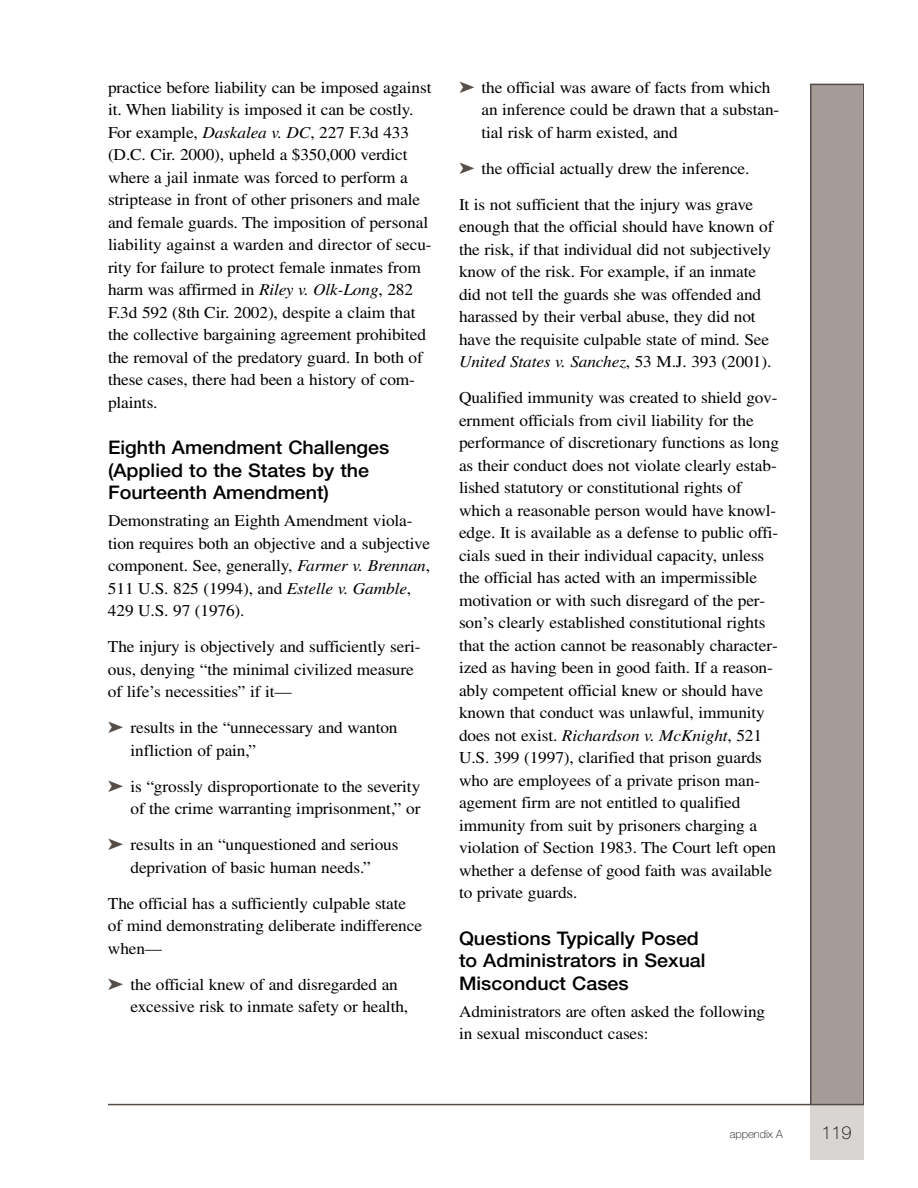
<style>
.page{position:relative;width:918px;height:1188px;background:#fff}
.page>*{position:absolute;margin:0;border:0;box-sizing:border-box;transform-origin:0 0}
.t1{font:500 18.75px/22.5px "Helvetica Neue";color:#000;scale:1.05 1}
.t2{font:100 18px "Helvetica Neue";color:#000}
.t3{font:16.5px/22.5px "Times";letter-spacing:-.01em;color:#000;scale:1.05 1}
.t4{font:100 11.25px "Helvetica Neue";color:#000}
.s1{font-style:italic}
.s2{color:#574d47}
</style>
<div class="page">
<div style="left:812px;top:85px;width:50px;height:1021px;background:#a59c98"></div>
<div style="left:810px;top:84px;width:54px;height:1024px;border:2px solid #574d47"></div>
<div style="left:810px;top:1105px;width:54px;height:55px;background:#d9d5d3"></div>
<hr style="left:108px;top:1104px;width:756px;height:1px;background:#574d47">
<p class="t3" style="left:108px;top:77px;width:310px">practice before liability can be imposed against it. When liability is imposed it can be costly.<br>For example, <span class="s1">Daskalea v. DC</span>, 227 F.3d 433 (D.C. Cir. 2000), upheld a $350,000 verdict where a jail inmate was forced to perform a striptease in front of other prisoners and male and female guards. The imposition of personal liability against a warden and director of secu&shy;rity for failure to protect female inmates from harm was affirmed in <span class="s1">Riley v. Olk-Long</span>, 282<br>F.3d 592 (8th Cir. 2002), despite a claim that the collective bargaining agreement prohibited the removal of the predatory guard. In both of these cases, there had been a history of com&shy;plaints.</p>
<p class="t1" style="left:108px;top:438px;width:270px">Eighth Amendment Challenges (Applied to the States by the<br>Fourteenth Amendment)</p>
<p class="t3" style="left:108px;top:511px;width:308px">Demonstrating an Eighth Amendment viola&shy;tion requires both an objective and a subjective component. See, generally, <span class="s1">Farmer v. Brennan</span>, 511 U.S. 825 (1994), and <span class="s1">Estelle v. Gamble</span>, 429 U.S. 97 (1976).</p>
<p class="t3" style="left:108px;top:637px;width:299px">The injury is objectively and sufficiently seri&shy;ous, denying “the minimal civilized measure of life’s necessities” if it—</p>
<p class="t3" style="left:130px;top:718px;width:256px;text-indent:-22px"><span class="s2">➤</span> results in the “unnecessary and wanton infliction of pain,”</p>
<p class="t3" style="left:108px;top:776px;width:299px;text-align:right"><span class="s2">➤</span> is “grossly disproportionate to the severity of the crime warranting imprisonment,” or</p>
<p class="t3" style="left:108px;top:835px;width:278px;text-align:center"><span class="s2">➤</span> results in an “unquestioned and serious deprivation of basic human needs.”</p>
<p class="t3" style="left:108px;top:893px;width:301px">The official has a sufficiently culpable state of mind demonstrating deliberate indifference when—</p>
<p class="t3" style="left:130px;top:974px;width:266px;text-indent:-22px"><span class="s2">➤</span> the official knew of and disregarded an excessive risk to inmate safety or health,</p>
<p class="t3" style="left:482px;top:77px;width:285px;text-indent:-22px"><span class="s2">➤</span> the official was aware of facts from which an inference could be drawn that a substan&shy;tial risk of harm existed, and</p>
<p class="t3" style="left:459px;top:152px;width:282px;line-height:36px"><span class="s2">➤</span> the official actually drew the inference.<br>It is not sufficient that the injury was grave</p>
<p class="t3" style="left:459px;top:217px;width:301px">enough that the official should have known of the risk, if that individual did not subjectively know of the risk. For example, if an inmate did not tell the guards she was offended and harassed by their verbal abuse, they did not have the requisite culpable state of mind. See <span class="s1">United States v. Sanchez</span>, 53 M.J. 393 (2001).</p>
<p class="t3" style="left:459px;top:388px;width:306px">Qualified immunity was created to shield gov&shy;ernment officials from civil liability for the performance of discretionary functions as long as their conduct does not violate clearly estab&shy;lished statutory or constitutional rights of which a reasonable person would have knowl&shy;edge. It is available as a defense to public offi&shy;cials sued in their individual capacity, unless the official has acted with an impermissible motivation or with such disregard of the per&shy;son’s clearly established constitutional rights that the action cannot be reasonably character&shy;ized as having been in good faith. If a reason&shy;ably competent official knew or should have known that conduct was unlawful, immunity does not exist. <span class="s1">Richardson v. McKnight</span>, 521<br>U.S. 399 (1997), clarified that prison guards who are employees of a private prison man&shy;agement firm are not entitled to qualified immunity from suit by prisoners charging a violation of Section 1983. The Court left open whether a defense of good faith was available to private guards.</p>
<p class="t1" style="left:459px;top:929px;width:236px">Questions Typically Posed to Administrators in Sexual<br>Misconduct Cases</p>
<p class="t3" style="left:459px;top:1001px;width:293px">Administrators are often asked the following in sexual misconduct cases:</p>
<p class="t4" style="left:730px;top:1129px;width:55px">appendix A</p>
<p class="t2" style="left:822px;top:1126px;width:32px">119</p>
</div>
